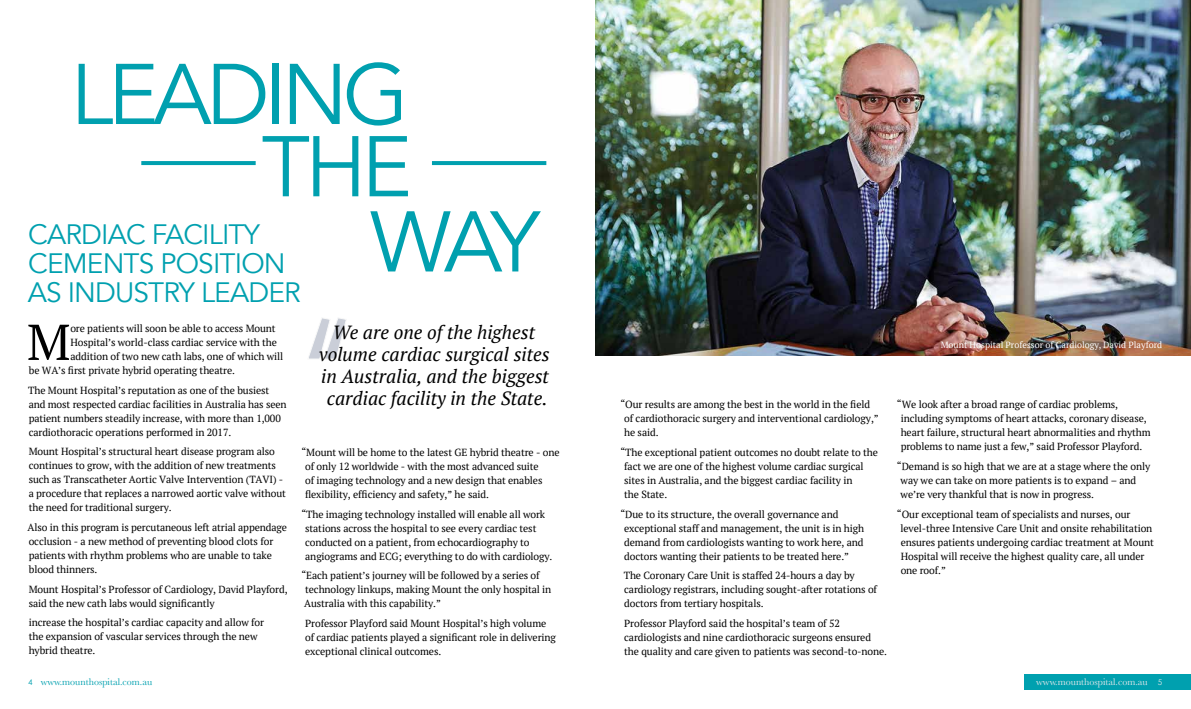
<style>
.page{position:relative;width:1191px;height:709px;background:#fff}
.page>*{position:absolute;margin:0;border:0;box-sizing:border-box;transform-origin:0 0}
.t1{font:85px "Avenir";letter-spacing:-.06em;color:#00a0af}
.t2{font:50.3px "PT Serif";color:#000}
.t3{font:28px/29px "Avenir";letter-spacing:-.03em;color:#00a0af}
.t4{font:italic 19px/22px "PT Serif";color:#000;text-align:center}
.t5{font:10.3px/14px "PT Serif";letter-spacing:-.01em;color:#000}
.t6{font:10px "Baskerville";color:#00a0af}
.t7{font:10px "Baskerville";color:#e2e7ea}
.t8{font:9px "PT Serif";color:#fff}
.s1{font-family:"Century Gothic";font-size:8px}
</style>
<div class="page">
<img style="left:595px;top:0;width:596px;height:356px">
<svg style="left:309px;top:318px;width:37px;height:41px"></svg>
<svg style="left:432px;top:161px;width:114px;height:4px"></svg>
<svg style="left:141px;top:161px;width:115px;height:4px"></svg>
<div style="left:1023px;top:674px;width:168px;height:16px;background:#00a0af"></div>
<h1 class="t1" style="left:70px;top:44px;width:340px">LEADING</h1>
<h1 class="t1" style="left:261px;top:116px;width:152px">THE</h1>
<h1 class="t1" style="left:370px;top:191px;width:171px">WAY</h1>
<h3 class="t3" style="left:28px;top:221px;width:274px">CARDIAC FACILITY<br>CEMENTS POSITION<br>AS INDUSTRY LEADER</h3>
<h2 class="t2" style="left:27px;top:309px;width:45px">M</h2>
<p class="t5" style="left:70px;top:321px;width:207px">ore patients will soon be able to access Mount</p>
<h3 class="t4" style="left:333px;top:321px;width:204px">We are one of the highest</h3>
<p class="t5" style="left:70px;top:335px;width:208px">Hospital’s world-class cardiac service with the</p>
<p class="t5" style="left:70px;top:349px;width:214px">addition of two new cath labs, one of which will</p>
<p class="t5" style="left:29px;top:363px;width:208px">be WA’s first private hybrid operating theatre.</p>
<p class="t5" style="left:28px;top:383px;width:260px">The Mount Hospital’s reputation as one of the busiest and most respected cardiac facilities in Australia has seen patient numbers steadily increase, with more than 1,000 cardiothoracic operations performed in 2017.</p>
<p class="t5" style="left:29px;top:444px;width:259px">Mount Hospital’s structural heart disease program also continues to grow, with the addition of new treatments such as Transcatheter Aortic Valve Intervention (TAVI) - a procedure that replaces a narrowed aortic valve without the need for traditional surgery.</p>
<p class="t5" style="left:28px;top:520px;width:261px">Also in this program is percutaneous left atrial appendage occlusion - a new method of preventing blood clots for patients with rhythm problems who are unable to take blood thinners.</p>
<p class="t5" style="left:29px;top:582px;width:260px">Mount Hospital’s Professor of Cardiology, David Playford, said the new cath labs would significantly</p>
<p class="t5" style="left:29px;top:615px;width:237px">increase the hospital’s cardiac capacity and allow for the expansion of vascular services through the new hybrid theatre.</p>
<h3 class="t4" style="left:319px;top:343px;width:232px">volume cardiac surgical sites in Australia, and the biggest cardiac facility in the State.</h3>
<p class="t5" style="left:305px;top:445px;width:256px;text-indent:-4px">“Mount will be home to the latest GE hybrid theatre - one of only 12 worldwide - with the most advanced suite<br>of imaging technology and a new design that enables flexibility, efficiency and safety,” he said.</p>
<p class="t5" style="left:305px;top:507px;width:249px;text-indent:-4px">“The imaging technology installed will enable all work stations across the hospital to see every cardiac test conducted on a patient, from echocardiography to angiograms and ECG; everything to do with cardiology.</p>
<p class="t5" style="left:301px;top:568px;width:251px">“Each patient’s journey will be followed by a series of technology linkups, making Mount the only hospital in<br>Australia with this capability.”</p>
<p class="t5" style="left:305px;top:616px;width:252px">Professor Playford said Mount Hospital’s high volume of cardiac patients played a significant role in delivering exceptional clinical outcomes.</p>
<p class="t8" style="left:940px;top:339px;width:223px">Mount Hospital Professor of Cardiology, David Playford</p>
<p class="t5" style="left:624px;top:397px;width:256px;text-indent:-4px">“Our results are among the best in the world in the field of cardiothoracic surgery and interventional cardiology,” he said.</p>
<p class="t5" style="left:624px;top:445px;width:255px;text-indent:-4px">“The exceptional patient outcomes no doubt relate to the fact we are one of the highest volume cardiac surgical sites in Australia, and the biggest cardiac facility in<br>the State.</p>
<p class="t5" style="left:624px;top:507px;width:241px;text-indent:-4px">“Due to its structure, the overall governance and exceptional staff and management, the unit is in high demand from cardiologists wanting to work here, and doctors wanting their patients to be treated here.”</p>
<p class="t5" style="left:624px;top:568px;width:255px">The Coronary Care Unit is staffed 24-hours a day by cardiology registrars, including sought-after rotations of doctors from tertiary hospitals.</p>
<p class="t5" style="left:624px;top:616px;width:264px">Professor Playford said the hospital’s team of 52 cardiologists and nine cardiothoracic surgeons ensured the quality and care given to patients was second-to-none.</p>
<p class="t5" style="left:900px;top:397px;width:252px;text-indent:-4px">“We look after a broad range of cardiac problems, including symptoms of heart attacks, coronary disease, heart failure, structural heart abnormalities and rhythm problems to name just a few,” said Professor Playford.</p>
<p class="t5" style="left:900px;top:459px;width:251px;text-indent:-4px">“Demand is so high that we are at a stage where the only way we can take on more patients is to expand – and we’re very thankful that is now in progress.</p>
<p class="t5" style="left:900px;top:507px;width:255px;text-indent:-4px">“Our exceptional team of specialists and nurses, our level-three Intensive Care Unit and onsite rehabilitation ensures patients undergoing cardiac treatment at Mount Hospital will receive the highest quality care, all under one roof.”</p>
<p class="t6" style="left:28px;top:675px;width:126px"><span class="s1">4</span> www.mounthospital.com.au</p>
<p class="t7" style="left:1036px;top:675px;width:128px">www.mounthospital.com.au <span class="s1">5</span></p>
</div>
